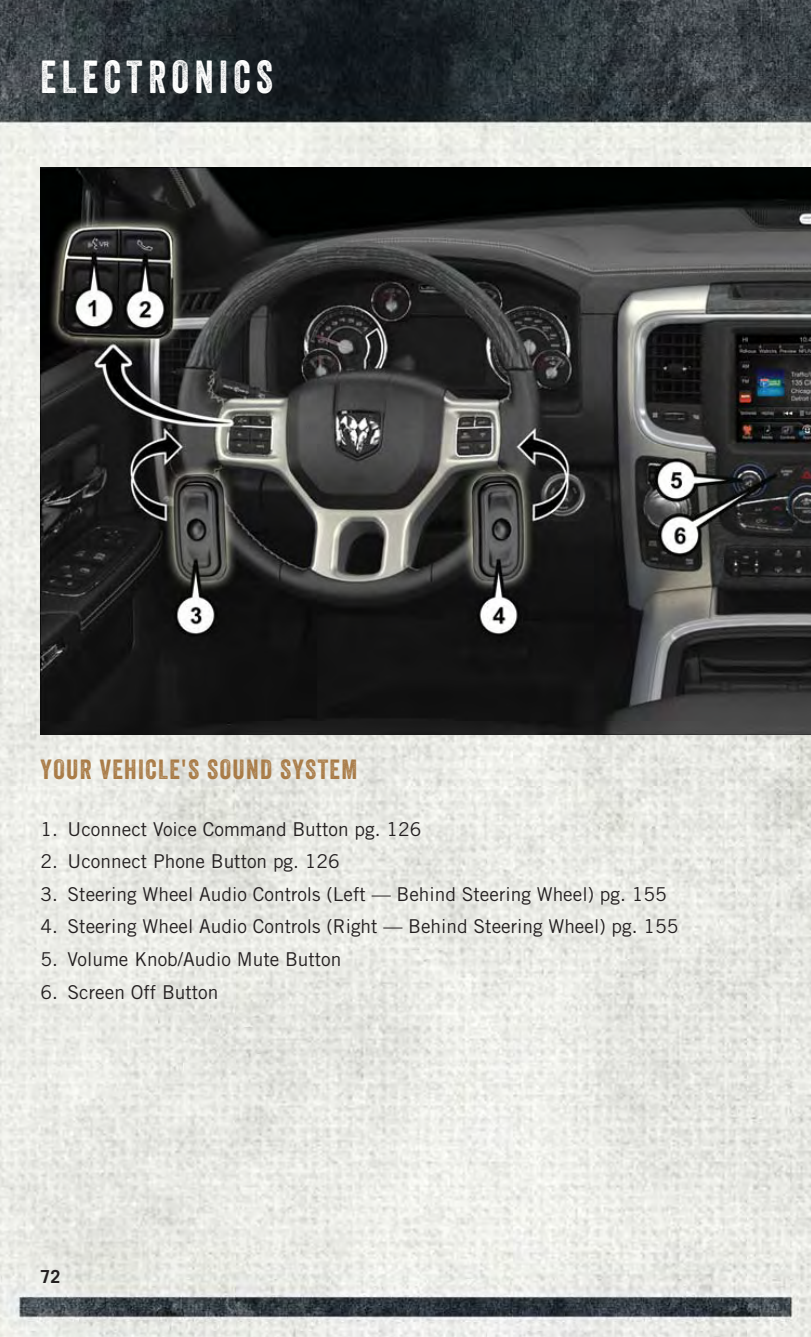
<style>
.page{position:relative;width:811px;height:1337px;background:#fff}
.page>*{position:absolute;margin:0;border:0;box-sizing:border-box;transform-origin:0 0}
.t1{font:45px "Veneer";letter-spacing:.14em;color:#fff;scale:.9 1}
.t2{font:27px "Veneer";letter-spacing:.05em;color:#a97b46}
.t3{font:19.12px "Trade Gothic LT Std";color:#231f20}
.t4{font:700 18px "Trade Gothic LT Std";color:#231f20}
</style>
<div class="page">
<img style="left:0;top:0;width:810px;height:1336px">
<img style="left:41px;top:167px;width:769px;height:567px">
<h1 class="t1" style="left:40px;top:51px;width:260px">ELECTRONICS</h1>
<h2 class="t2" style="left:41px;top:754px;width:318px">YOUR VEHICLE'S SOUND SYSTEM</h2>
<p class="t3" style="left:41px;top:822px;width:382px">1. Uconnect Voice Command Button pg. 126</p>
<p class="t3" style="left:41px;top:854px;width:300px">2. Uconnect Phone Button pg. 126</p>
<p class="t3" style="left:41px;top:887px;width:627px">3. Steering Wheel Audio Controls (Left — Behind Steering Wheel) pg. 155</p>
<p class="t3" style="left:41px;top:919px;width:639px">4. Steering Wheel Audio Controls (Right — Behind Steering Wheel) pg. 155</p>
<p class="t3" style="left:41px;top:952px;width:302px">5. Volume Knob/Audio Mute Button</p>
<p class="t3" style="left:41px;top:984px;width:179px">6. Screen Off Button</p>
<p class="t4" style="left:40px;top:1269px;width:21px">72</p>
</div>
